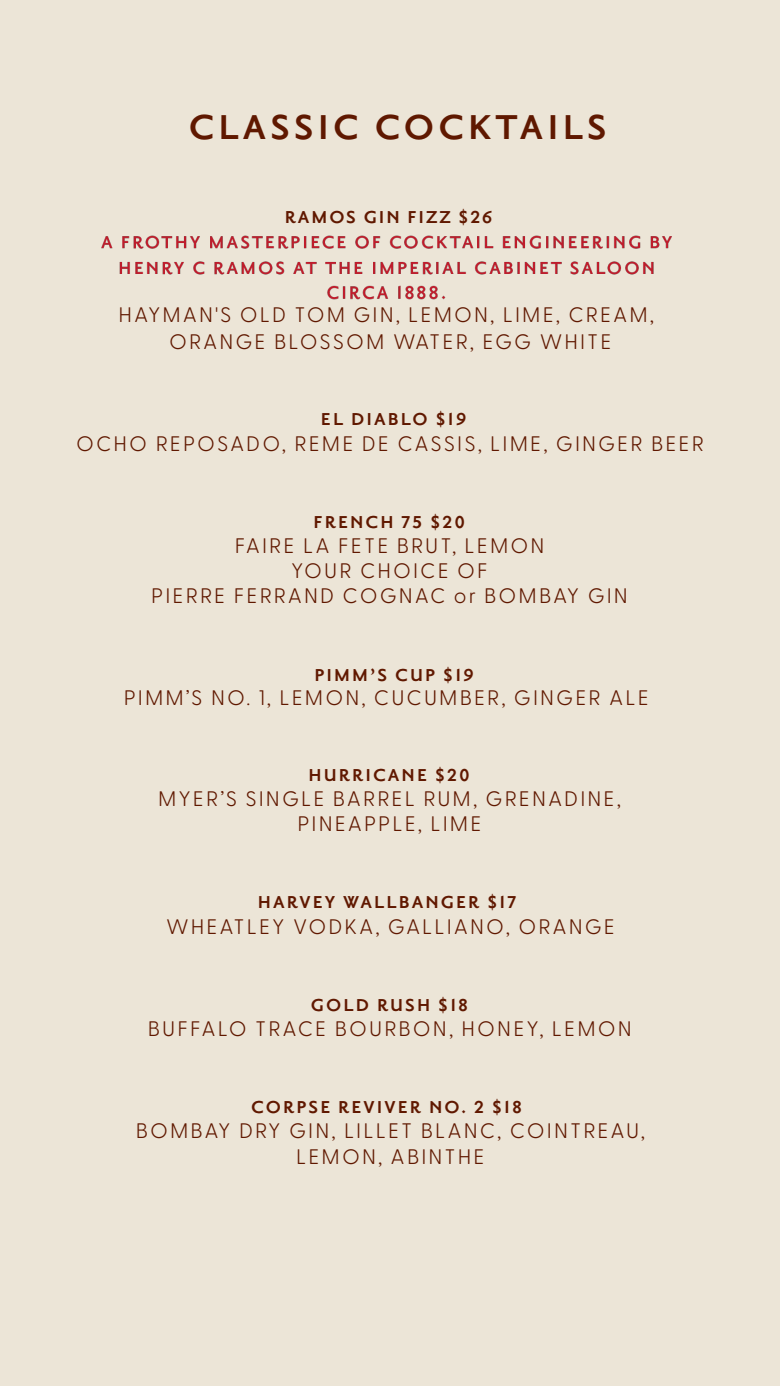
<style>
.page{position:relative;width:780px;height:1386px;background:#fff}
.page>*{position:absolute;margin:0;border:0;box-sizing:border-box;transform-origin:0 0}
.t1{font:700 42px "Priori Sans OT";letter-spacing:.1em;color:#5f1800}
.t2{font:300 21px/25.2px "Greycliff CF";letter-spacing:.1em;color:#601800;text-align:center}
.t3{font:700 21px "Priori Sans OT";letter-spacing:.1em;color:#601800}
</style>
<div class="page">
<div style="left:0;top:0;width:779px;height:1386px;background:#ece5d7"></div>
<img style="left:101px;top:235px;width:571px;height:40px">
<img style="left:327px;top:285px;width:119px;height:15px">
<h1 class="t1" style="left:189px;top:105px;width:419px">CLASSIC COCKTAILS</h1>
<p class="t3" style="left:285px;top:206px;width:209px">RAMOS GIN FIZZ $26</p>
<p class="t2" style="left:119px;top:300px;width:537px;line-height:26.8px">HAYMAN'S OLD TOM GIN, LEMON, LIME, CREAM,<br>ORANGE BLOSSOM WATER, EGG WHITE</p>
<p class="t3" style="left:321px;top:408px;width:147px">EL DIABLO $19</p>
<p class="t2" style="left:76px;top:429px;width:629px">OCHO REPOSADO, REME DE CASSIS, LIME, GINGER BEER</p>
<p class="t3" style="left:313px;top:511px;width:153px">FRENCH 75 $20</p>
<p class="t2" style="left:151px;top:531px;width:478px">FAIRE LA FETE BRUT, LEMON<br>YOUR CHOICE OF<br>PIERRE FERRAND COGNAC or BOMBAY GIN</p>
<p class="t3" style="left:314px;top:664px;width:161px">PIMM’S CUP $19</p>
<p class="t2" style="left:124px;top:683px;width:526px">PIMM’S NO. 1, LEMON, CUCUMBER, GINGER ALE</p>
<p class="t3" style="left:308px;top:764px;width:163px">HURRICANE $20</p>
<p class="t2" style="left:158px;top:784px;width:464px">MYER’S SINGLE BARREL RUM, GRENADINE,<br>PINEAPPLE, LIME</p>
<p class="t3" style="left:258px;top:891px;width:260px">HARVEY WALLBANGER $17</p>
<p class="t2" style="left:166px;top:912px;width:450px">WHEATLEY VODKA, GALLIANO, ORANGE</p>
<p class="t3" style="left:311px;top:994px;width:159px">GOLD RUSH $18</p>
<p class="t2" style="left:148px;top:1014px;width:485px">BUFFALO TRACE BOURBON, HONEY, LEMON</p>
<p class="t3" style="left:251px;top:1096px;width:272px">CORPSE REVIVER NO. 2 $18</p>
<p class="t2" style="left:136px;top:1117px;width:511px">BOMBAY DRY GIN, LILLET BLANC, COINTREAU,<br>LEMON, ABINTHE</p>
</div>
